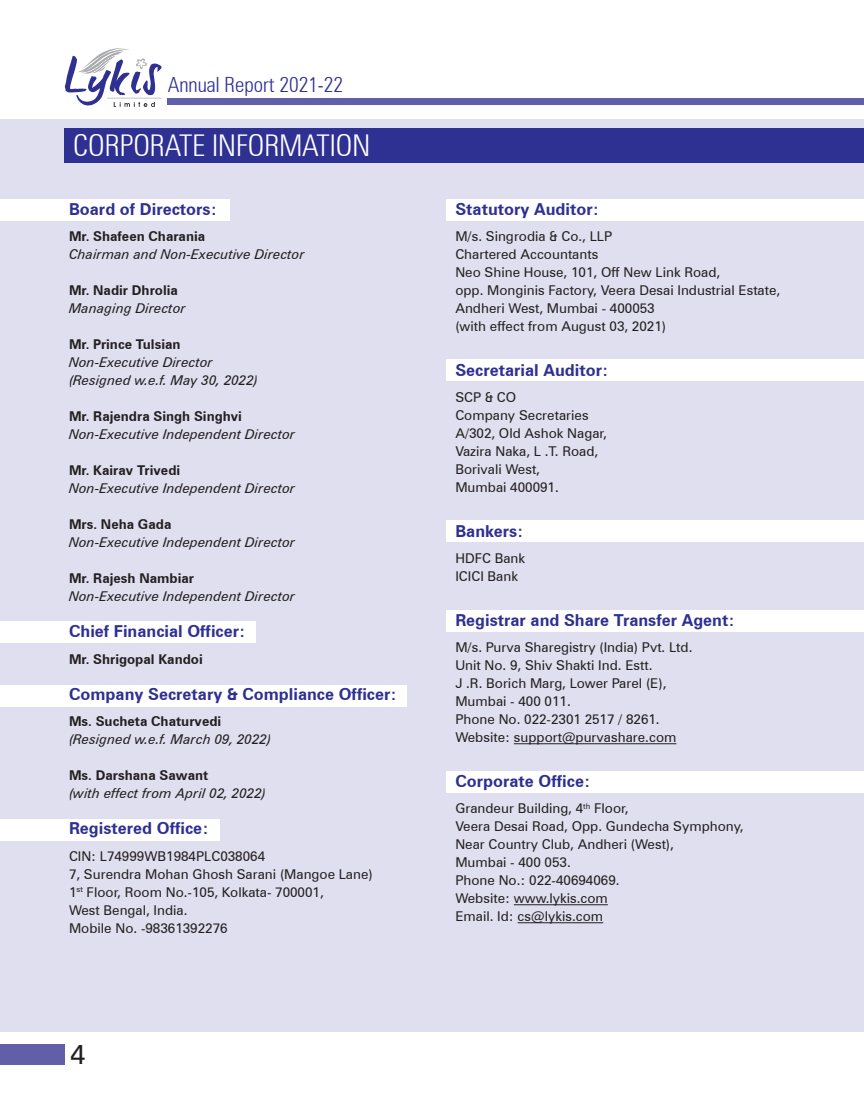
<style>
.page{position:relative;width:864px;height:1107px;background:#fff}
.page>*{position:absolute;margin:0;border:0;box-sizing:border-box;transform-origin:0 0}
.t1{font:300 condensed 30px "Zurich BT";color:#fff}
.t2{font:27px "Zurich BT";color:#231f20}
.t3{font:300 condensed 21px "Zurich BT";color:#2e3092}
.t4{font:700 16.5px "Zurich BT";color:#2e3092}
.t5{font:13.5px/18px "Zurich BT";color:#231f20}
.t6{font:italic 13.5px/18px "Zurich BT";color:#231f20}
.t7{font:700 13.5px "Zurich BT";color:#231f20}
</style>
<div class="page">
<div style="left:168px;top:98px;width:696px;height:6px;background:#625ea9"></div>
<svg style="left:65px;top:48px;width:97px;height:59px"></svg>
<div style="left:0;top:1044px;width:65px;height:21px;background:#625ea9"></div>
<div style="left:0;top:119px;width:864px;height:912px;background:#e0dfef"></div>
<div style="left:65px;top:128px;width:799px;height:34px;background:#2e3092"></div>
<div style="left:0;top:199px;width:229px;height:21px;background:#fff"></div>
<div style="left:0;top:621px;width:256px;height:22px;background:#fff"></div>
<div style="left:0;top:819px;width:219px;height:22px;background:#fff"></div>
<div style="left:0;top:685px;width:407px;height:21px;background:#fff"></div>
<div style="left:447px;top:199px;width:417px;height:21px;background:#fff"></div>
<div style="left:447px;top:359px;width:417px;height:21px;background:#fff"></div>
<div style="left:447px;top:521px;width:417px;height:21px;background:#fff"></div>
<div style="left:447px;top:611px;width:417px;height:21px;background:#fff"></div>
<div style="left:447px;top:771px;width:417px;height:21px;background:#fff"></div>
<hr style="left:514px;top:743px;width:162px;height:1px;background:#231f20">
<hr style="left:514px;top:904px;width:94px;height:1px;background:#231f20">
<hr style="left:518px;top:922px;width:85px;height:1px;background:#231f20">
<h3 class="t3" style="left:168px;top:72px;width:177px">Annual Report 2021-22</h3>
<h1 class="t1" style="left:73px;top:127px;width:298px">CORPORATE INFORMATION</h1>
<p class="t4" style="left:69px;top:199px;width:149px">Board of Directors:</p>
<p class="t7" style="left:69px;top:228px;width:138px">Mr. Shafeen Charania</p>
<p class="t6" style="left:69px;top:246px;width:237px">Chairman and Non-Executive Director</p>
<p class="t7" style="left:69px;top:282px;width:110px">Mr. Nadir Dhrolia</p>
<p class="t6" style="left:69px;top:300px;width:118px">Managing Director</p>
<p class="t7" style="left:69px;top:336px;width:113px">Mr. Prince Tulsian</p>
<p class="t6" style="left:69px;top:354px;width:191px">Non-Executive Director (Resigned w.e.f. May 30, 2022)</p>
<p class="t7" style="left:69px;top:408px;width:174px">Mr. Rajendra Singh Singhvi</p>
<p class="t6" style="left:69px;top:426px;width:228px">Non-Executive Independent Director</p>
<p class="t7" style="left:69px;top:462px;width:113px">Mr. Kairav Trivedi</p>
<p class="t6" style="left:69px;top:480px;width:228px">Non-Executive Independent Director</p>
<p class="t7" style="left:69px;top:516px;width:104px">Mrs. Neha Gada</p>
<p class="t6" style="left:69px;top:534px;width:228px">Non-Executive Independent Director</p>
<p class="t7" style="left:69px;top:570px;width:127px">Mr. Rajesh Nambiar</p>
<p class="t6" style="left:69px;top:588px;width:228px">Non-Executive Independent Director</p>
<p class="t4" style="left:69px;top:622px;width:178px">Chief Financial Officer:</p>
<p class="t7" style="left:69px;top:651px;width:135px">Mr. Shrigopal Kandoi</p>
<p class="t4" style="left:69px;top:684px;width:329px">Company Secretary &amp; Compliance Officer:</p>
<p class="t7" style="left:69px;top:713px;width:154px">Ms. Sucheta Chaturvedi</p>
<p class="t6" style="left:69px;top:731px;width:204px">(Resigned w.e.f. March 09, 2022)</p>
<p class="t7" style="left:69px;top:767px;width:141px">Ms. Darshana Sawant</p>
<p class="t6" style="left:69px;top:785px;width:199px">(with effect from April 02, 2022)</p>
<p class="t4" style="left:69px;top:819px;width:141px">Registered Office:</p>
<p class="t5" style="left:69px;top:847px;width:305px">CIN: L74999WB1984PLC038064<br>7, Surendra Mohan Ghosh Sarani (Mangoe Lane)<br>1<sup>st</sup> Floor, Room No.-105, Kolkata- 700001,<br>West Bengal, India.<br>Mobile No. -98361392276</p>
<h2 class="t2" style="left:71px;top:1038px;width:16px">4</h2>
<p class="t4" style="left:455px;top:199px;width:145px">Statutory Auditor:</p>
<p class="t5" style="left:455px;top:228px;width:326px">M/s. Singrodia &amp; Co., LLP<br>Chartered Accountants<br>Neo Shine House, 101, Off New Link Road,<br>opp. Monginis Factory, Veera Desai Industrial Estate, Andheri West, Mumbai - 400053<br>(with effect from August 03, 2021)</p>
<p class="t4" style="left:455px;top:360px;width:155px">Secretarial Auditor:</p>
<p class="t5" style="left:455px;top:389px;width:153px">SCP &amp; CO<br>Company Secretaries<br>A/302, Old Ashok Nagar,<br>Vazira Naka, L .T. Road,<br>Borivali West,<br>Mumbai 400091.</p>
<p class="t4" style="left:455px;top:521px;width:70px">Bankers:</p>
<p class="t5" style="left:455px;top:550px;width:71px">HDFC Bank<br>ICICI Bank</p>
<p class="t4" style="left:455px;top:610px;width:281px">Registrar and Share Transfer Agent:</p>
<p class="t5" style="left:455px;top:639px;width:239px">M/s. Purva Sharegistry (India) Pvt. Ltd.<br>Unit No. 9, Shiv Shakti Ind. Estt.<br>J .R. Borich Marg, Lower Parel (E),<br>Mumbai - 400 011.<br>Phone No. 022-2301 2517 / 8261.<br>Website: support@purvashare.com</p>
<p class="t4" style="left:455px;top:771px;width:136px">Corporate Office:</p>
<p class="t5" style="left:455px;top:800px;width:290px">Grandeur Building, 4<sup>th</sup> Floor,<br>Veera Desai Road, Opp. Gundecha Symphony,<br>Near Country Club, Andheri (West),<br>Mumbai - 400 053.<br>Phone No.: 022-40694069.<br>Website: www.lykis.com<br>Email. Id: cs@lykis.com</p>
</div>
